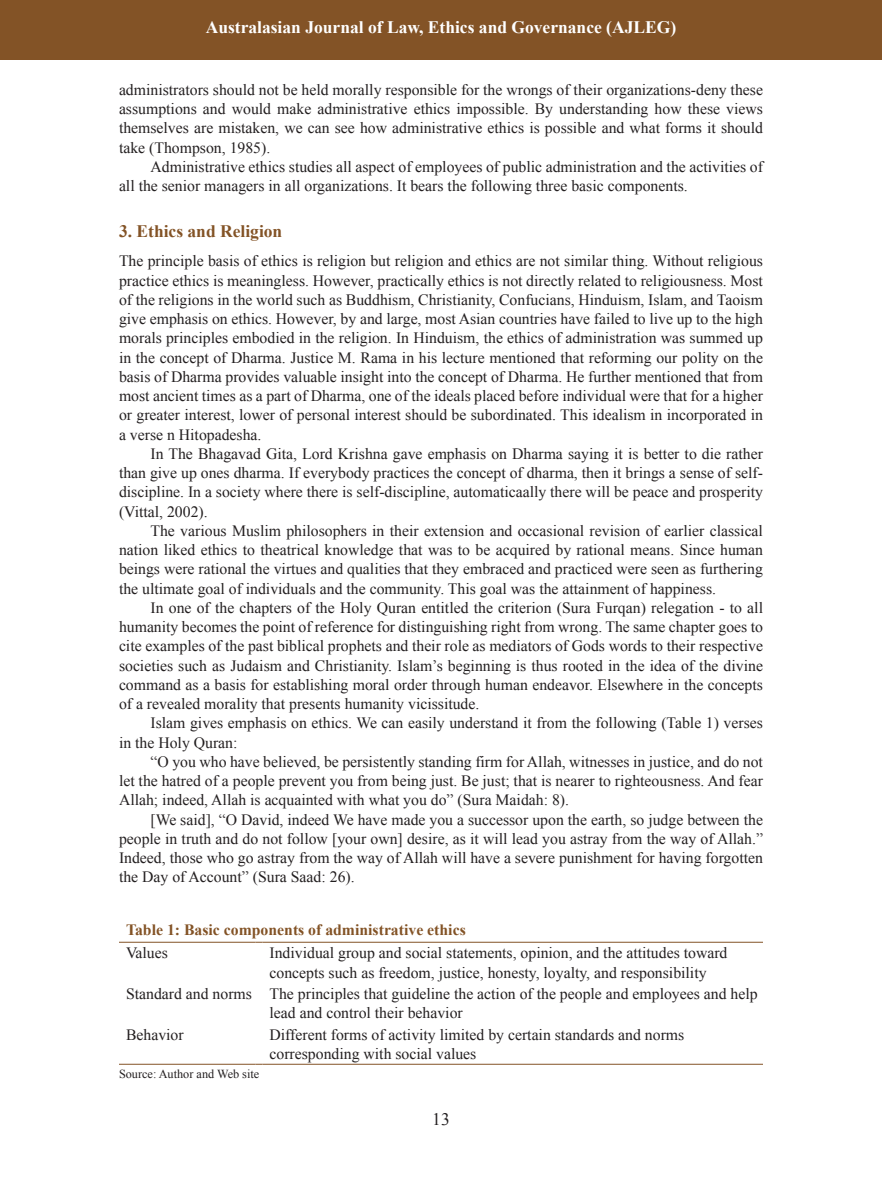
<style>
.page{position:relative;width:882px;height:1197px;background:#fff}
.page>*{position:absolute;margin:0;border:0;box-sizing:border-box;transform-origin:0 0}
.t1{font:700 17.5px "Times New Roman";color:#fff}
.t2{font:700 17.5px "Times New Roman";color:#835326}
.FOLIO{font:17.5px "Times New Roman";color:#231f20}
.TX{font:15.75px/19.2px "Times New Roman";color:#231f20;text-align:justify}
.TXFL{font:15.75px/19.2px "Times New Roman";color:#231f20;text-align:justify}
.TB{font:15.75px/19.2px "Times New Roman";color:#231f20}
.TBL{font:15.75px/19.2px "Times New Roman";color:#231f20}
.TT{font:700 15.75px "Times New Roman";color:#835326}
.TFN{font:12.25px "Times New Roman";color:#231f20}
</style>
<div class="page">
<div style="left:0;top:0;width:882px;height:60px;background:#835326"></div>
<hr style="left:119px;top:1064px;width:137px;height:1px;background:#835326">
<hr style="left:262px;top:1064px;width:501px;height:1px;background:#835326">
<hr style="left:119px;top:942px;width:137px;height:1px;background:#835326">
<hr style="left:262px;top:942px;width:501px;height:1px;background:#835326">
<p class="t1" style="left:206px;top:14px;width:472px">Australasian Journal of Law, Ethics and Governance (AJLEG)</p>
<p class="TX" style="left:119px;top:80px;width:646px">administrators should not be held morally responsible for the wrongs of their organizations-deny these assumptions and would make administrative ethics impossible. By understanding how these views themselves are mistaken, we can see how administrative ethics is possible and what forms it should take (Thompson, 1985).</p>
<p class="TX" style="left:119px;top:157px;width:646px;text-indent:32px">Administrative ethics studies all aspect of employees of public administration and the activities of all the senior managers in all organizations. It bears the following three basic components.</p>
<h1 class="t2" style="left:119px;top:218px;width:165px">3. Ethics and Religion</h1>
<p class="TXFL" style="left:119px;top:251px;width:646px">The principle basis of ethics is religion but religion and ethics are not similar thing. Without religious practice ethics is meaningless. However, practically ethics is not directly related to religiousness. Most of the religions in the world such as Buddhism, Christianity, Confucians, Hinduism, Islam, and Taoism give emphasis on ethics. However, by and large, most Asian countries have failed to live up to the high morals principles embodied in the religion. In Hinduism, the ethics of administration was summed up in the concept of Dharma. Justice M. Rama in his lecture mentioned that reforming our polity on the basis of Dharma provides valuable insight into the concept of Dharma. He further mentioned that from most ancient times as a part of Dharma, one of the ideals placed before individual were that for a higher or greater interest, lower of personal interest should be subordinated. This idealism in incorporated in a verse n Hitopadesha.</p>
<p class="TX" style="left:119px;top:444px;width:646px;text-indent:32px">In The Bhagavad Gita, Lord Krishna gave emphasis on Dharma saying it is better to die rather than give up ones dharma. If everybody practices the concept of dharma, then it brings a sense of self&shy;discipline. In a society where there is self-discipline, automaticaally there will be peace and prosperity (Vittal, 2002).</p>
<p class="TX" style="left:119px;top:521px;width:646px;text-indent:32px">The various Muslim philosophers in their extension and occasional revision of earlier classical nation liked ethics to theatrical knowledge that was to be acquired by rational means. Since human beings were rational the virtues and qualities that they embraced and practiced were seen as furthering the ultimate goal of individuals and the community. This goal was the attainment of happiness.</p>
<p class="TX" style="left:119px;top:598px;width:646px;text-indent:32px">In one of the chapters of the Holy Quran entitled the criterion (Sura Furqan) relegation - to all humanity becomes the point of reference for distinguishing right from wrong. The same chapter goes to cite examples of the past biblical prophets and their role as mediators of Gods words to their respective societies such as Judaism and Christianity. Islam’s beginning is thus rooted in the idea of the divine command as a basis for establishing moral order through human endeavor. Elsewhere in the concepts of a revealed morality that presents humanity vicissitude.</p>
<p class="TX" style="left:119px;top:713px;width:646px;text-indent:32px">Islam gives emphasis on ethics. We can easily understand it from the following (Table 1) verses in the Holy Quran:</p>
<p class="TX" style="left:119px;top:752px;width:646px;text-indent:32px">“O you who have believed, be persistently standing firm for Allah, witnesses in justice, and do not let the hatred of a people prevent you from being just. Be just; that is nearer to righteousness. And fear Allah; indeed, Allah is acquainted with what you do” (Sura Maidah: 8).</p>
<p class="TX" style="left:119px;top:809px;width:646px;text-indent:32px">[We said], “O David, indeed We have made you a successor upon the earth, so judge between the people in truth and do not follow [your own] desire, as it will lead you astray from the way of Allah.” Indeed, those who go astray from the way of Allah will have a severe punishment for having forgotten the Day of Account” (Sura Saad: 26).</p>
<p class="TT" style="left:126px;top:919px;width:341px">Table 1: Basic components of administrative ethics</p>
<p class="TB" style="left:126px;top:943px;width:43px">Values</p>
<p class="TB" style="left:270px;top:943px;width:460px">Individual group and social statements, opinion, and the attitudes toward concepts such as freedom, justice, honesty, loyalty, and responsibility</p>
<p class="TB" style="left:126px;top:984px;width:127px">Standard and norms</p>
<p class="TB" style="left:270px;top:984px;width:490px">The principles that guideline the action of the people and employees and help lead and control their behavior</p>
<p class="TBL" style="left:126px;top:1024px;width:59px">Behavior</p>
<p class="TBL" style="left:270px;top:1024px;width:416px">Different forms of activity limited by certain standards and norms corresponding with social values</p>
<p class="TFN" style="left:119px;top:1065px;width:142px">Source: Author and Web site</p>
<p class="FOLIO" style="left:432px;top:1106px;width:19px">13</p>
</div>
